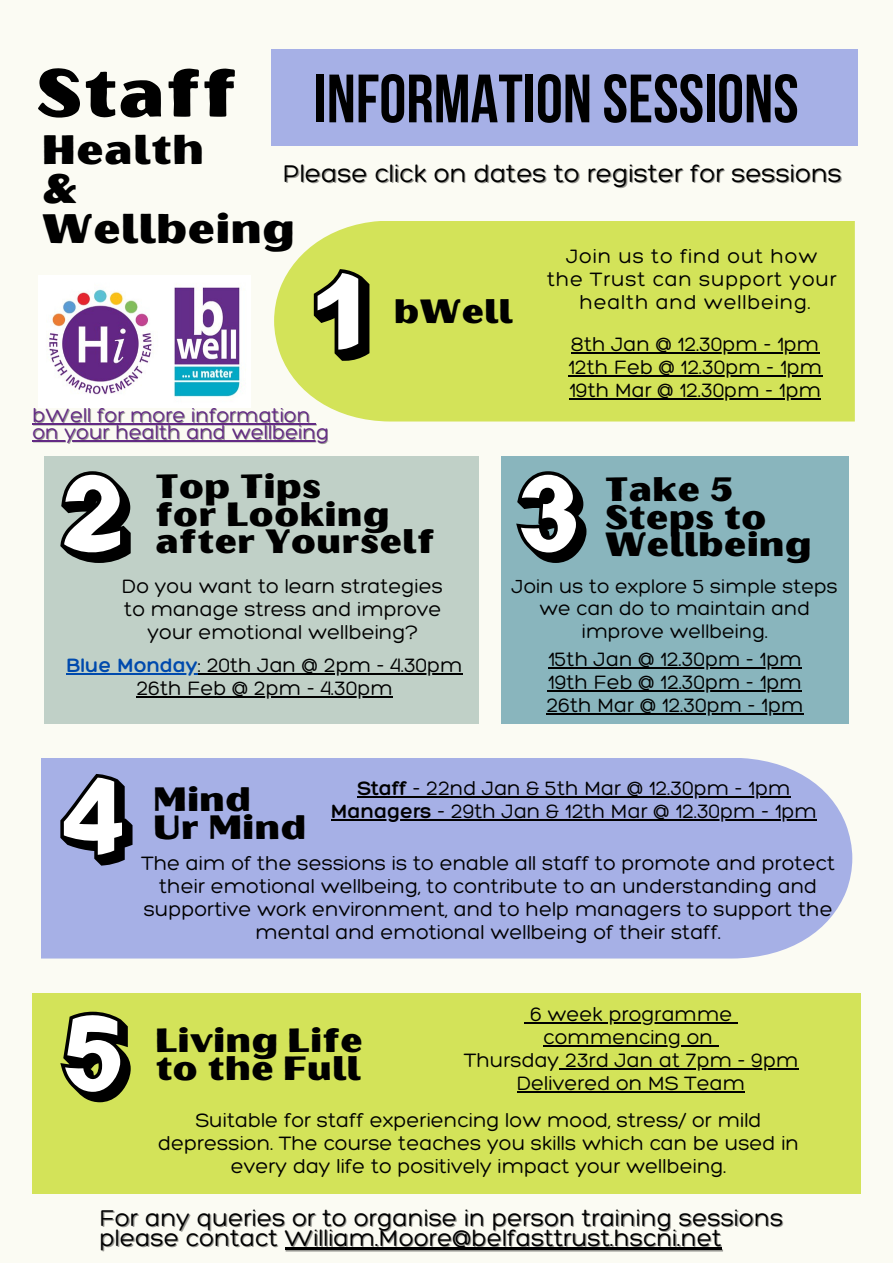
<style>
.page{position:relative;width:893px;height:1263px;background:#fff}
.page>*{position:absolute;margin:0;border:0;box-sizing:border-box;transform-origin:0 0}
.t1{font:68.18px "Bebas Neue Cyrillic";color:#000}
.t2{font:67.5px "Oilvare Base";color:#000}
.t3{font:41.25px/39.4px "Oilvare Base";color:#000}
.t4{font:33.75px/27.6px "Oilvare Base";color:#000}
.t5{font:300 26.25px "Hero";color:#000}
.t6{font:300 24.75px "Hero";color:#000}
.t7{font:300 21px/23.1px "Hero";color:#000;text-align:center}
.t8{font:300 21px "Hero";letter-spacing:.035em;color:#000}
.t9{font:300 21px "Hero";color:#632a84}
.t10{font:300 20.55px/22.5px "Hero";color:#000;text-align:center}
.s1{color:#004aad}
.s2{font-style:inherit}
</style>
<div class="page">
<img style="left:0;top:0;width:893px;height:1263px">
<hr style="left:285px;top:1247px;width:436px;height:3px;background:#000">
<hr style="left:32px;top:423px;width:278px;height:2px;background:#632a84">
<svg style="left:310px;top:423px;width:6px;height:2px"></svg>
<hr style="left:32px;top:440px;width:297px;height:2px;background:#632a84">
<h1 class="t2" style="left:35px;top:51px;width:203px">Staff</h1>
<h2 class="t1" style="left:314px;top:71px;width:486px">INFORMATION SESSIONS</h2>
<h1 class="t3" style="left:42px;top:130px;width:255px">Health<br>&amp;<br>Wellbeing</h1>
<p class="t5" style="left:283px;top:157px;width:560px">Please click on dates to register for sessions</p>
<h3 class="t8" style="left:566px;top:243px;width:253px">Join us to find out how</h3>
<p class="t8" style="left:547px;top:266px;width:291px">the Trust can support your</p>
<p class="t8" style="left:579px;top:289px;width:233px">health and wellbeing.</p>
<p class="t7" style="left:571px;top:332px;width:250px">8th Jan @ 12.30pm - 1pm</p>
<p class="t7" style="left:568px;top:355px;width:256px">12th Feb @ 12.30pm - 1pm</p>
<p class="t7" style="left:569px;top:378px;width:253px">19th Mar @ 12.30pm - 1pm</p>
<p class="t4" style="left:394px;top:298px;width:121px">bWell</p>
<p class="t9" style="left:32px;top:402px;width:279px">bWell for more information</p>
<p class="t9" style="left:32px;top:419px;width:298px">on your health and wellbeing</p>
<p class="t4" style="left:155px;top:473px;width:281px">Top Tips<br>for Looking after Yourself</p>
<h3 class="t7" style="left:123px;top:574px;width:322px">Do you want to learn strategies to manage stress and improve your emotional wellbeing?</h3>
<p class="t7" style="left:67px;top:653px;width:397px"><span class="s1">Blue Monday</span>: 20th Jan @ 2pm - 4.30pm</p>
<p class="t7" style="left:136px;top:676px;width:258px">26th Feb @ 2pm - 4.30pm</p>
<p class="t4" style="left:604px;top:476px;width:209px">Take 5<br>Steps to<br>Wellbeing</p>
<p class="t10" style="left:512px;top:574px;width:327px">Join us to explore 5 simple steps we can do to maintain and improve wellbeing.</p>
<p class="t7" style="left:548px;top:647px;width:255px">15th Jan @ 12.30pm - 1pm</p>
<h3 class="t7" style="left:548px;top:670px;width:255px">19th Feb @ 12.30pm - 1pm</h3>
<p class="t7" style="left:546px;top:693px;width:259px">26th Mar @ 12.30pm - 1pm</p>
<p class="t4" style="left:153px;top:786px;width:154px">Mind<br>Ur Mind</p>
<p class="t7" style="left:358px;top:776px;width:434px"><span class="s2">Staff</span> - 22nd Jan &amp; 5th Mar @ 12.30pm - 1pm</p>
<h3 class="t7" style="left:331px;top:799px;width:487px"><span class="s2">Managers</span> - 29th Jan &amp; 12th Mar @ 12.30pm - 1pm</h3>
<p class="t7" style="left:141px;top:851px;width:695px">The aim of the sessions is to enable all staff to promote and protect their emotional wellbeing, to contribute to an understanding and supportive work environment, and to help managers to support the mental and emotional wellbeing of their staff.</p>
<h4 class="t4" style="left:155px;top:1027px;width:209px">Living Life to the Full</h4>
<p class="t7" style="left:530px;top:1002px;width:204px">6 week programme</p>
<p class="t7" style="left:543px;top:1025px;width:171px">commencing on</p>
<p class="t7" style="left:464px;top:1048px;width:336px">Thursday 23rd Jan at 7pm - 9pm</p>
<p class="t7" style="left:517px;top:1071px;width:229px">Delivered on MS Team</p>
<p class="t7" style="left:158px;top:1108px;width:642px">Suitable for staff experiencing low mood, stress/ or mild depression. The course teaches you skills which can be used in every day life to positively impact your wellbeing.</p>
<p class="t6" style="left:100px;top:1202px;width:685px">For any queries or to organise in person training sessions</p>
<p class="t6" style="left:100px;top:1222px;width:623px">please contact William.Moore@belfasttrust.hscni.net</p>
</div>
